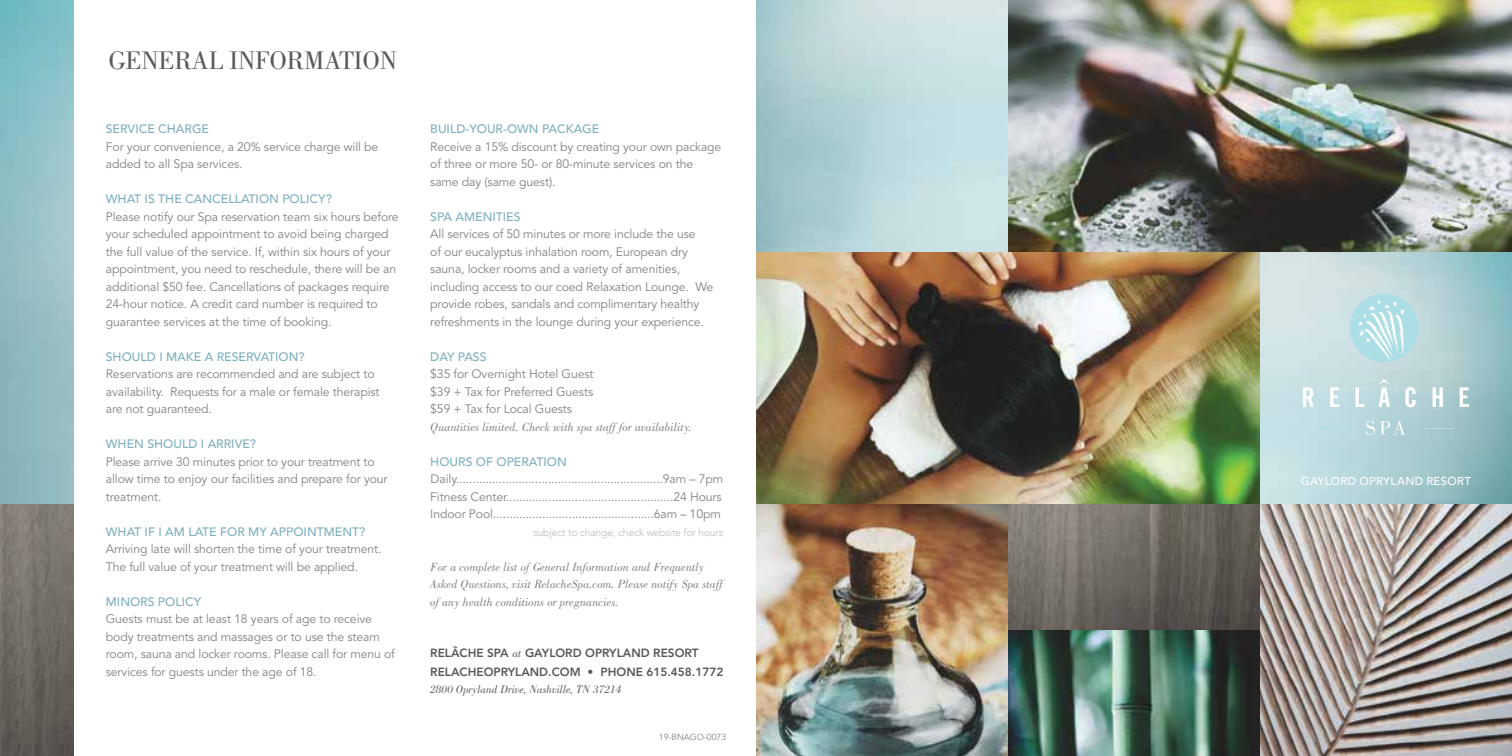
<style>
.page{position:relative;width:1512px;height:756px;background:#fff}
.page>*{position:absolute;margin:0;border:0;box-sizing:border-box;transform-origin:0 0}
.t1{font:26.25px "Bodoni Std";letter-spacing:-.01em;color:#58595b}
.t2{font:12.25px/17.5px "Avenir LT Std";letter-spacing:-.01em;color:#808285}
.t3{font:italic 12.25px/17.5px "Bodoni Std";color:#808285}
.t4{font:500 12.25px "Avenir";color:#7eb0be}
.t5{font:800 11.9px/18.6px "Avenir LT Std";color:#58595b}
.t6{font:italic 11.38px "Bodoni Std";color:#58595b}
.t7{font:500 11.38px "Avenir LT Std";letter-spacing:.025em;color:#fff}
.t8{font:300 10.5px "Avenir";letter-spacing:-.02em;color:#bcbec0}
.t9{font:8.75px "Avenir";color:#808285}
.s1{font-family:"Bodoni Std";font-weight:400;font-style:italic}
</style>
<div class="page">
<img style="left:756px;top:0;width:756px;height:756px">
<div style="left:1350px;top:294px;width:69px;height:68px;background:#abdee5;border-radius:50%"></div>
<svg style="left:1358px;top:300px;width:47px;height:61px"></svg>
<svg style="left:1366px;top:421px;width:39px;height:14px"></svg>
<svg style="left:1303px;top:387px;width:11px;height:20px"></svg>
<svg style="left:1330px;top:387px;width:9px;height:20px"></svg>
<svg style="left:1356px;top:387px;width:8px;height:20px"></svg>
<svg style="left:1405px;top:387px;width:11px;height:20px"></svg>
<svg style="left:1433px;top:387px;width:10px;height:20px"></svg>
<svg style="left:1460px;top:387px;width:9px;height:20px"></svg>
<svg style="left:1378px;top:379px;width:12px;height:28px"></svg>
<hr style="left:1423px;top:428px;width:30px;height:1px;background:#abdee5">
<hr style="left:1319px;top:428px;width:31px;height:1px;background:#abdee5">
<img style="left:0;top:504px;width:73px;height:252px">
<h1 class="t1" style="left:108px;top:46px;width:290px">GENERAL INFORMATION</h1>
<p class="t4" style="left:106px;top:118px;width:105px">SERVICE CHARGE</p>
<p class="t2" style="left:106px;top:138px;width:274px">For your convenience, a 20% service charge will be added to all Spa services.</p>
<p class="t4" style="left:106px;top:188px;width:227px">WHAT IS THE CANCELLATION POLICY?</p>
<p class="t2" style="left:106px;top:208px;width:294px">Please notify our Spa reservation team six hours before your scheduled appointment to avoid being charged the full value of the service. If, within six hours of your appointment, you need to reschedule, there will be an additional $50 fee. Cancellations of packages require 24-hour notice. A credit card number is required to guarantee services at the time of booking.</p>
<p class="t4" style="left:106px;top:346px;width:200px">SHOULD I MAKE A RESERVATION?</p>
<p class="t2" style="left:106px;top:365px;width:275px">Reservations are recommended and are subject to availability. Requests for a male or female therapist are not guaranteed.</p>
<p class="t4" style="left:106px;top:433px;width:152px">WHEN SHOULD I ARRIVE?</p>
<p class="t2" style="left:106px;top:453px;width:283px">Please arrive 30 minutes prior to your treatment to allow time to enjoy our facilities and prepare for your treatment.</p>
<p class="t4" style="left:106px;top:521px;width:261px">WHAT IF I AM LATE FOR MY APPOINTMENT?</p>
<p class="t2" style="left:106px;top:540px;width:275px">Arriving late will shorten the time of your treatment.<br>The full value of your treatment will be applied.</p>
<p class="t4" style="left:106px;top:591px;width:97px">MINORS POLICY</p>
<p class="t2" style="left:106px;top:610px;width:291px">Guests must be at least 18 years of age to receive body treatments and massages or to use the steam room, sauna and locker rooms. Please call for menu of services for guests under the age of 18.</p>
<p class="t4" style="left:430px;top:118px;width:171px">BUILD-YOUR-OWN PACKAGE</p>
<p class="t2" style="left:430px;top:138px;width:293px">Receive a 15% discount by creating your own package of three or more 50- or 80-minute services on the same day (same guest).</p>
<p class="t4" style="left:430px;top:206px;width:92px">SPA AMENITIES</p>
<p class="t2" style="left:430px;top:225px;width:285px">All services of 50 minutes or more include the use<br>of our eucalyptus inhalation room, European dry sauna, locker rooms and a variety of amenities, including access to our coed Relaxation Lounge. We provide robes, sandals and complimentary healthy refreshments in the lounge during your experience.</p>
<p class="t4" style="left:430px;top:346px;width:58px">DAY PASS</p>
<p class="t2" style="left:430px;top:366px;width:165px;text-align:justify">$35 for Overnight Hotel Guest $39 + Tax for Preferred Guests $59 + Tax for Local Guests</p>
<p class="t3" style="left:430px;top:418px;width:263px">Quantities limited. Check with spa staff for availability.</p>
<p class="t4" style="left:430px;top:451px;width:138px">HOURS OF OPERATION</p>
<p class="t2" style="left:431px;top:471px;width:30px">Daily...............................................................</p>
<p class="t2" style="left:663px;top:471px;width:62px">9am – 7pm</p>
<p class="t2" style="left:430px;top:488px;width:80px">Fitness Center...................................................</p>
<p class="t2" style="left:673px;top:488px;width:50px">24 Hours</p>
<p class="t2" style="left:430px;top:506px;width:67px">Indoor Pool.................................................</p>
<p class="t2" style="left:654px;top:506px;width:68px">6am – 10pm</p>
<p class="t8" style="left:533px;top:526px;width:191px">subject to change, check website for hours</p>
<p class="t3" style="left:430px;top:558px;width:294px">For a complete list of General Information and Frequently<br>Asked Questions, visit RelacheSpa.com. Please notify Spa staff of any health conditions or pregnancies.</p>
<p class="t5" style="left:430px;top:644px;width:295px">RELÂCHE SPA <span class="s1">at</span> GAYLORD OPRYLAND RESORT<br>RELACHEOPRYLAND.COM • PHONE 615.458.1772</p>
<p class="t6" style="left:430px;top:683px;width:193px">2800 Opryland Drive, Nashville, TN 37214</p>
<p class="t9" style="left:659px;top:731px;width:69px">19-BNAGO-0073</p>
<p class="t7" style="left:1301px;top:474px;width:172px">GAYLORD OPRYLAND RESORT</p>
</div>
